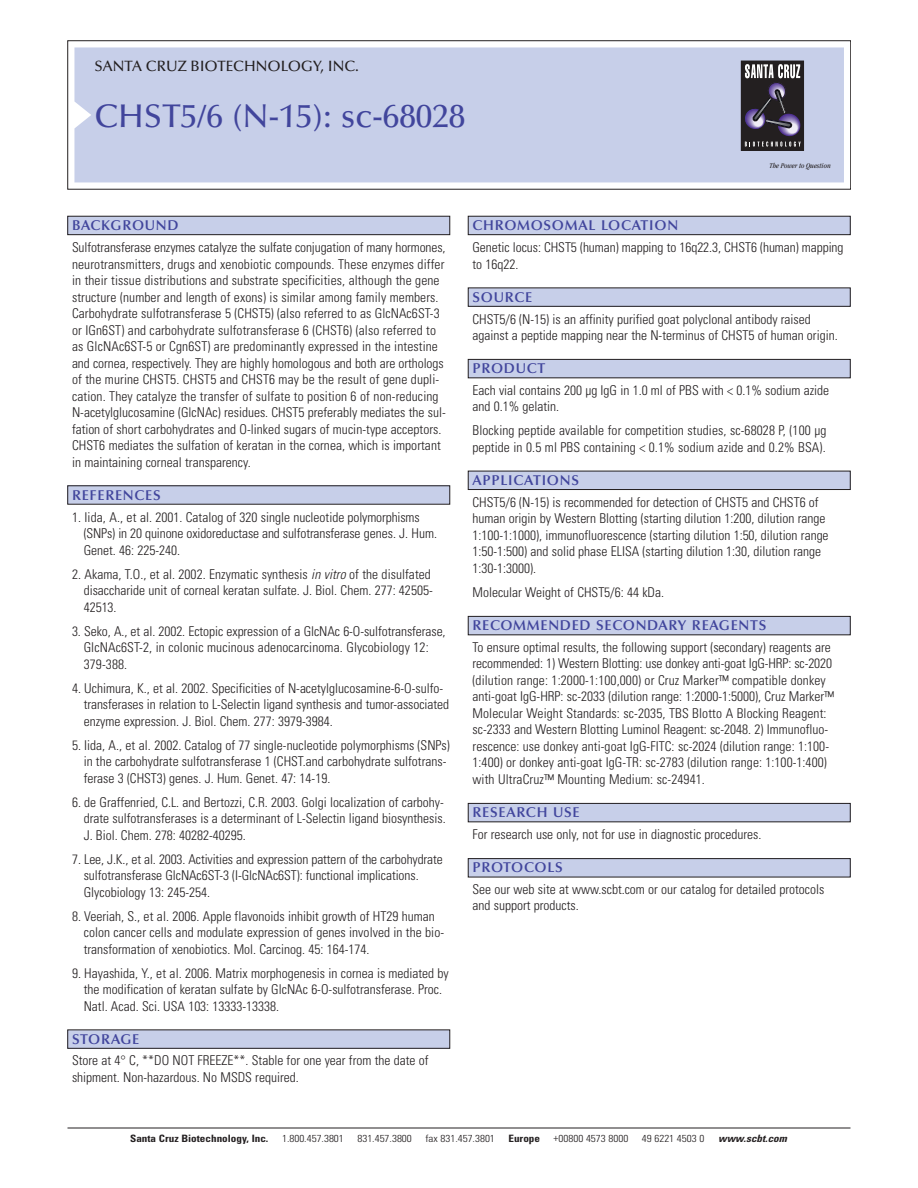
<style>
.page{position:relative;width:918px;height:1188px;background:#fff}
.page>*{position:absolute;margin:0;border:0;box-sizing:border-box;transform-origin:0 0}
.t1{font:500 33px "Optima";color:#41459c}
.t2{font:500 15px "Optima";color:#231f20}
.t3{font:600 14.25px "Optima";letter-spacing:.05em;color:#41459c}
.t4{font:300 condensed 13.5px/16.5px "Univers";color:#231f20}
.t5{font:300 condensed 10.2px "Univers";color:#231f20;scale:1.1 1}
.t6{font:700 condensed 10.2px "Univers";color:#231f20;scale:1.1 1}
.t7{font:italic 700 condensed 10.2px "Univers";color:#231f20;scale:1.1 1}
.t8{font:italic condensed 7.5px "Garamond";color:#231f20}
.s1{font-style:italic}
</style>
<div class="page">
<div style="left:468px;top:859px;width:382px;height:18px;background:#c7cfe9"></div>
<div style="left:468px;top:858px;width:382px;height:19px;border:1px solid #231f20"></div>
<div style="left:468px;top:803px;width:382px;height:19px;background:#c7cfe9"></div>
<div style="left:468px;top:803px;width:382px;height:19px;border:1px solid #231f20"></div>
<div style="left:468px;top:616px;width:382px;height:19px;background:#c7cfe9"></div>
<div style="left:468px;top:616px;width:382px;height:19px;border:1px solid #231f20"></div>
<div style="left:468px;top:471px;width:382px;height:19px;background:#c7cfe9"></div>
<div style="left:468px;top:471px;width:382px;height:19px;border:1px solid #231f20"></div>
<div style="left:468px;top:359px;width:382px;height:19px;background:#c7cfe9"></div>
<div style="left:468px;top:359px;width:382px;height:19px;border:1px solid #231f20"></div>
<div style="left:468px;top:288px;width:382px;height:18px;background:#c7cfe9"></div>
<div style="left:468px;top:288px;width:382px;height:19px;border:1px solid #231f20"></div>
<div style="left:468px;top:216px;width:382px;height:19px;background:#c7cfe9"></div>
<div style="left:468px;top:216px;width:382px;height:19px;border:1px solid #231f20"></div>
<div style="left:68px;top:216px;width:382px;height:19px;background:#c7cfe9"></div>
<div style="left:68px;top:216px;width:382px;height:19px;border:1px solid #231f20"></div>
<div style="left:68px;top:486px;width:382px;height:18px;background:#c7cfe9"></div>
<div style="left:68px;top:1030px;width:382px;height:18px;background:#c7cfe9"></div>
<div style="left:68px;top:1030px;width:382px;height:19px;border:1px solid #231f20"></div>
<div style="left:74px;top:47px;width:770px;height:135px;background:#c7cfe9"></div>
<div style="left:741px;top:61px;width:62px;height:89px;background:#231f20"></div>
<div style="left:741px;top:61px;width:63px;height:90px;border:1px solid #231f20"></div>
<svg style="left:741px;top:64px;width:64px;height:83px"></svg>
<hr style="left:68px;top:1128px;width:782px;height:1px;background:#231f20">
<p class="t2" style="left:94px;top:60px;width:266px">SANTA CRUZ BIOTECHNOLOGY, INC.</p>
<h1 class="t1" style="left:94px;top:103px;width:372px">CHST5/6 (N-15): sc-68028</h1>
<p class="t8" style="left:769px;top:163px;width:63px">The Power to Question</p>
<p class="t3" style="left:72px;top:220px;width:108px">BACKGROUND</p>
<p class="t4" style="left:72px;top:241px;width:375px">Sulfotransferase enzymes catalyze the sulfate conjugation of many hormones, neurotransmitters, drugs and xenobiotic compounds. These enzymes differ in their tissue distributions and substrate specificities, although the gene structure (number and length of exons) is similar among family members.<br>Carbohydrate sulfotransferase 5 (CHST5) (also referred to as GlcNAc6ST-3 or IGn6ST) and carbohydrate sulfotransferase 6 (CHST6) (also referred to as GlcNAc6ST-5 or Cgn6ST) are predominantly expressed in the intestine and cornea, respectively. They are highly homologous and both are orthologs of the murine CHST5. CHST5 and CHST6 may be the result of gene dupli&shy;cation. They catalyze the transfer of sulfate to position 6 of non-reducing N-acetylglucosamine (GlcNAc) residues. CHST5 preferably mediates the sul&shy;fation of short carbohydrates and O-linked sugars of mucin-type acceptors.<br>CHST6 mediates the sulfation of keratan in the cornea, which is important in maintaining corneal transparency.</p>
<p class="t3" style="left:72px;top:489px;width:90px">REFERENCES</p>
<p class="t4" style="left:84px;top:510px;width:355px;text-indent:-12px">1. Iida, A., et al. 2001. Catalog of 320 single nucleotide polymorphisms (SNPs) in 20 quinone oxidoreductase and sulfotransferase genes. J. Hum.<br>Genet. 46: 225-240.</p>
<p class="t4" style="left:84px;top:567px;width:351px;text-indent:-12px">2. Akama, T.O., et al. 2002. Enzymatic synthesis <span class="s1">in vitro</span>of the disulfated disaccharide unit of corneal keratan sulfate. J. Biol. Chem. 277: 42505-<br>42513.</p>
<p class="t4" style="left:84px;top:624px;width:363px;text-indent:-12px">3. Seko, A., et al. 2002. Ectopic expression of a GlcNAc 6-O-sulfotransferase,<br>GlcNAc6ST-2, in colonic mucinous adenocarcinoma. Glycobiology 12:<br>379-388.</p>
<p class="t4" style="left:84px;top:681px;width:367px;text-indent:-12px">4. Uchimura, K., et al. 2002. Specificities of N-acetylglucosamine-6-O-sulfo&shy;transferases in relation to L-Selectin ligand synthesis and tumor-associated enzyme expression. J. Biol. Chem. 277: 3979-3984.</p>
<p class="t4" style="left:84px;top:738px;width:368px;text-indent:-12px">5. Iida, A., et al. 2002. Catalog of 77 single-nucleotide polymorphisms (SNPs) in the carbohydrate sulfotransferase 1 (CHST.and carbohydrate sulfotrans&shy;ferase 3 (CHST3) genes. J. Hum. Genet. 47: 14-19.</p>
<p class="t4" style="left:84px;top:795px;width:364px;text-indent:-12px">6. de Graffenried, C.L. and Bertozzi, C.R. 2003. Golgi localization of carbohy&shy;drate sulfotransferases is a determinant of L-Selectin ligand biosynthesis.<br>J. Biol. Chem. 278: 40282-40295.</p>
<p class="t4" style="left:84px;top:852px;width:360px;text-indent:-12px">7. Lee, J.K., et al. 2003. Activities and expression pattern of the carbohydrate sulfotransferase GlcNAc6ST-3 (I-GlcNAc6ST): functional implications.<br>Glycobiology 13: 245-254.</p>
<p class="t4" style="left:84px;top:909px;width:362px;text-indent:-12px">8. Veeriah, S., et al. 2006. Apple flavonoids inhibit growth of HT29 human colon cancer cells and modulate expression of genes involved in the bio&shy;transformation of xenobiotics. Mol. Carcinog. 45: 164-174.</p>
<p class="t4" style="left:84px;top:966px;width:367px;text-indent:-12px">9. Hayashida, Y., et al. 2006. Matrix morphogenesis in cornea is mediated by the modification of keratan sulfate by GlcNAc 6-O-sulfotransferase. Proc.<br>Natl. Acad. Sci. USA 103: 13333-13338.</p>
<p class="t3" style="left:72px;top:1033px;width:69px">STORAGE</p>
<p class="t4" style="left:72px;top:1054px;width:358px">Store at 4° C, **DO NOT FREEZE**. Stable for one year from the date of shipment. Non-hazardous. No MSDS required.</p>
<p class="t3" style="left:473px;top:220px;width:207px">CHROMOSOMAL LOCATION</p>
<p class="t4" style="left:473px;top:241px;width:373px">Genetic locus: CHST5 (human) mapping to 16q22.3, CHST6 (human) mapping to 16q22.</p>
<p class="t3" style="left:473px;top:291px;width:61px">SOURCE</p>
<p class="t4" style="left:473px;top:312px;width:367px">CHST5/6 (N-15) is an affinity purified goat polyclonal antibody raised against a peptide mapping near the N-terminus of CHST5 of human origin.</p>
<p class="t3" style="left:473px;top:362px;width:74px">PRODUCT</p>
<p class="t4" style="left:473px;top:383px;width:358px">Each vial contains 200 µg IgG in 1.0 ml of PBS with &lt; 0.1% sodium azide and 0.1% gelatin.</p>
<p class="t4" style="left:473px;top:424px;width:355px">Blocking peptide available for competition studies, sc-68028 P, (100 µg peptide in 0.5 ml PBS containing &lt; 0.1% sodium azide and 0.2% BSA).</p>
<p class="t3" style="left:473px;top:474px;width:108px">APPLICATIONS</p>
<p class="t4" style="left:473px;top:495px;width:358px">CHST5/6 (N-15) is recommended for detection of CHST5 and CHST6 of human origin by Western Blotting (starting dilution 1:200, dilution range 1:100-1:1000), immunofluorescence (starting dilution 1:50, dilution range 1:50-1:500) and solid phase ELISA (starting dilution 1:30, dilution range 1:30-1:3000).</p>
<p class="t4" style="left:473px;top:585px;width:193px">Molecular Weight of CHST5/6: 44 kDa.</p>
<p class="t3" style="left:473px;top:619px;width:295px">RECOMMENDED SECONDARY REAGENTS</p>
<p class="t4" style="left:473px;top:640px;width:363px">To ensure optimal results, the following support (secondary) reagents are recommended: 1) Western Blotting: use donkey anti-goat IgG-HRP: sc-2020 (dilution range: 1:2000-1:100,000) or Cruz Marker™ compatible donkey anti-goat IgG-HRP: sc-2033 (dilution range: 1:2000-1:5000), Cruz Marker™ Molecular Weight Standards: sc-2035, TBS Blotto A Blocking Reagent: sc-2333 and Western Blotting Luminol Reagent: sc-2048. 2) Immunofluo&shy;rescence: use donkey anti-goat IgG-FITC: sc-2024 (dilution range: 1:100- 1:400) or donkey anti-goat IgG-TR: sc-2783 (dilution range: 1:100-1:400) with UltraCruz™ Mounting Medium: sc-24941.</p>
<p class="t3" style="left:473px;top:806px;width:109px">RESEARCH USE</p>
<p class="t4" style="left:473px;top:827px;width:290px">For research use only, not for use in diagnostic procedures.</p>
<p class="t3" style="left:473px;top:861px;width:92px">PROTOCOLS</p>
<p class="t4" style="left:473px;top:882px;width:353px">See our web site at www.scbt.com or our catalog for detailed protocols and support products.</p>
<p class="t6" style="left:130px;top:1135px;width:127px">Santa Cruz Biotechnology, Inc.</p>
<p class="t5" style="left:282px;top:1135px;width:58px">1.800.457.3801</p>
<p class="t5" style="left:357px;top:1135px;width:51px">831.457.3800</p>
<p class="t5" style="left:425px;top:1135px;width:65px">fax 831.457.3801</p>
<p class="t6" style="left:508px;top:1135px;width:30px">Europe</p>
<p class="t5" style="left:554px;top:1135px;width:69px">+00800 4573 8000</p>
<p class="t5" style="left:642px;top:1135px;width:58px">49 6221 4503 0</p>
<p class="t7" style="left:718px;top:1135px;width:66px">www.scbt.com</p>
</div>
